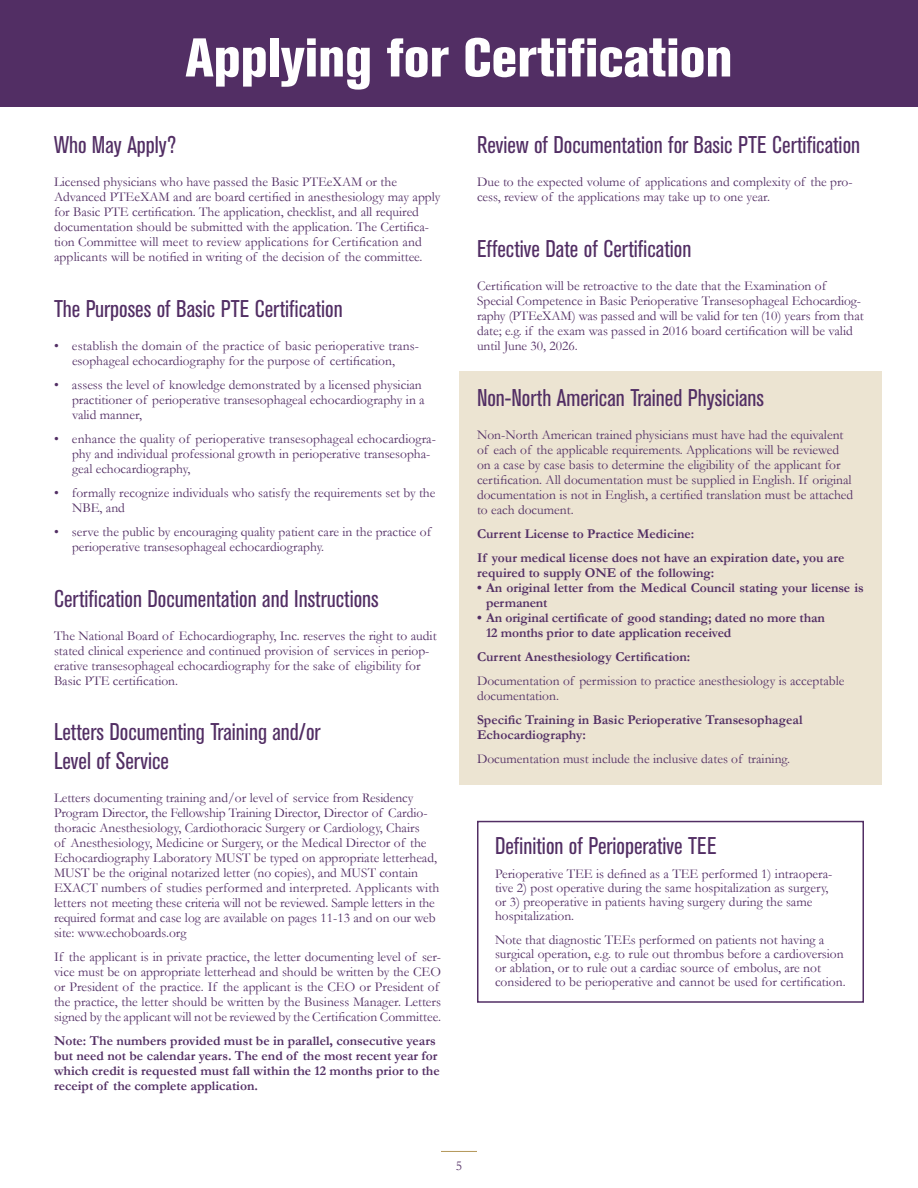
<style>
.page{position:relative;width:918px;height:1188px;background:#fff}
.page>*{position:absolute;margin:0;border:0;box-sizing:border-box;transform-origin:0 0}
.Section_Head{font:800 condensed 54px "Akzidenz Grotesk BE";color:#fff}
.Sub_2{font:condensed 24px/28.8px "Akzidenz Grotesk BE";color:#522e64}
.Body_text{font:13.5px/15px "Garamond";color:#522e64}
.Hang{font:13.5px/15px "Garamond";color:#522e64}
.Body_text_Bold{font:700 13.5px/15px "Garamond";color:#522e64}
.Body_text-2{font:700 13.5px/15px "Garamond";color:#522e64}
.Hang-2{font:700 13.5px/15px "Garamond";letter-spacing:-.005em;color:#522e64}
</style>
<div class="page">
<div style="left:0;top:0;width:918px;height:107px;background:#522e64"></div>
<hr style="left:441px;top:1151px;width:36px;height:1px;background:#b39758">
<div style="left:459px;top:371px;width:423px;height:414px;background:#ece4d2"></div>
<div style="left:477px;top:821px;width:387px;height:182px;border:2px solid #522e64"></div>
<p class="Section_Head" style="left:185px;top:26px;width:549px">Applying for Certification</p>
<p class="Sub_2" style="left:54px;top:131px;width:124px">Who May Apply?</p>
<p class="Body_text" style="left:54px;top:174px;width:388px">Licensed physicians who have passed the Basic PTEeXAM or the Advanced PTEeXAM and are board certified in anesthesiology may apply for Basic PTE certification. The application, checklist, and all required documentation should be submitted with the application. The Certifica&shy;tion Committee will meet to review applications for Certification and applicants will be notified in writing of the decision of the committee.</p>
<p class="Sub_2" style="left:54px;top:295px;width:290px">The Purposes of Basic PTE Certification</p>
<p class="Hang" style="left:54px;top:338px;width:367px;text-align:center">• establish the domain of the practice of basic perioperative trans&shy;esophageal echocardiography for the purpose of certification,</p>
<p class="Hang" style="left:72px;top:377px;width:354px;text-indent:-18px">• assess the level of knowledge demonstrated by a licensed physician practitioner of perioperative transesophageal echocardiography in a valid manner,</p>
<p class="Hang" style="left:72px;top:431px;width:365px;text-indent:-18px">• enhance the quality of perioperative transesophageal echocardiogra&shy;phy and individual professional growth in perioperative transesopha&shy;geal echocardiography,</p>
<p class="Hang" style="left:72px;top:485px;width:365px;text-indent:-18px">• formally recognize individuals who satisfy the requirements set by the<br>NBE, and</p>
<p class="Hang" style="left:72px;top:524px;width:361px;text-indent:-18px">• serve the public by encouraging quality patient care in the practice of perioperative transesophageal echocardiography.</p>
<p class="Sub_2" style="left:54px;top:584px;width:326px">Certification Documentation and Instructions</p>
<p class="Body_text" style="left:54px;top:628px;width:384px">The National Board of Echocardiography, Inc. reserves the right to audit stated clinical experience and continued provision of services in periop&shy;erative transesophageal echocardiography for the sake of eligibility for Basic PTE certification.</p>
<p class="Sub_2" style="left:54px;top:718px;width:268px">Letters Documenting Training and/or<br>Level of Service</p>
<p class="Body_text" style="left:54px;top:790px;width:387px">Letters documenting training and/or level of service from Residency Program Director, the Fellowship Training Director, Director of Cardio&shy;thoracic Anesthesiology, Cardiothoracic Surgery or Cardiology, Chairs<br>of Anesthesiology, Medicine or Surgery, or the Medical Director of the Echocardiography Laboratory MUST be typed on appropriate letterhead, MUST be the original notarized letter (no copies), and MUST contain EXACT numbers of studies performed and interpreted. Applicants with letters not meeting these criteria will not be reviewed. Sample letters in the required format and case log are available on pages 11-13 and on our web site: www.echoboards.org</p>
<p class="Body_text" style="left:54px;top:949px;width:389px">If the applicant is in private practice, the letter documenting level of ser&shy;vice must be on appropriate letterhead and should be written by the CEO or President of the practice. If the applicant is the CEO or President of the practice, the letter should be written by the Business Manager. Letters signed by the applicant will not be reviewed by the Certification Committee.</p>
<p class="Body_text-2" style="left:54px;top:1033px;width:387px">Note: The numbers provided must be in parallel, consecutive years but need not be calendar years. The end of the most recent year for which credit is requested must fall within the 12 months prior to the receipt of the complete application.</p>
<p class="Sub_2" style="left:477px;top:131px;width:385px">Review of Documentation for Basic PTE Certification</p>
<p class="Body_text" style="left:477px;top:174px;width:377px">Due to the expected volume of applications and complexity of the pro&shy;cess, review of the applications may take up to one year.</p>
<p class="Sub_2" style="left:477px;top:235px;width:216px">Effective Date of Certification</p>
<p class="Body_text" style="left:477px;top:278px;width:388px">Certification will be retroactive to the date that the Examination of Special Competence in Basic Perioperative Transesophageal Echocardiog&shy;raphy (PTEeXAM) was passed and will be valid for ten (10) years from that date; e.g. if the exam was passed in 2016 board certification will be valid until June 30, 2026.</p>
<p class="Sub_2" style="left:477px;top:383px;width:289px">Non-North American Trained Physicians</p>
<p class="Body_text" style="left:477px;top:427px;width:378px">Non-North American trained physicians must have had the equivalent of each of the applicable requirements. Applications will be reviewed on a case by case basis to determine the eligibility of the applicant for certification. All documentation must be supplied in English. If original documentation is not in English, a certified translation must be attached to each document.</p>
<p class="Body_text_Bold" style="left:477px;top:526px;width:219px">Current License to Practice Medicine:</p>
<p class="Body_text_Bold" style="left:477px;top:550px;width:369px">If your medical license does not have an expiration date, you are required to supply ONE of the following:</p>
<p class="Hang-2" style="left:486px;top:580px;width:379px;text-indent:-9px">• An original letter from the Medical Council stating your license is permanent</p>
<p class="Hang-2" style="left:486px;top:610px;width:340px;text-indent:-9px">• An original certificate of good standing; dated no more than<br>12 months prior to date application received</p>
<p class="Body_text_Bold" style="left:477px;top:649px;width:215px">Current Anesthesiology Certification:</p>
<p class="Body_text" style="left:477px;top:673px;width:369px">Documentation of permission to practice anesthesiology is acceptable documentation.</p>
<p class="Body_text_Bold" style="left:477px;top:712px;width:327px">Specific Training in Basic Perioperative Transesophageal<br>Echocardiography:</p>
<p class="Body_text" style="left:477px;top:751px;width:314px">Documentation must include the inclusive dates of training.</p>
<p class="Sub_2" style="left:495px;top:832px;width:223px">Definition of Perioperative TEE</p>
<p class="Body_text" style="left:495px;top:866px;width:338px;line-height:14.2px">Perioperative TEE is defined as a TEE performed 1) intraopera&shy;tive 2) post operative during the same hospitalization as surgery, or 3) preoperative in patients having surgery during the same hospitalization.</p>
<p class="Body_text" style="left:495px;top:932px;width:352px;line-height:14.2px">Note that diagnostic TEEs performed on patients not having a surgical operation, e.g. to rule out thrombus before a cardioversion or ablation, or to rule out a cardiac source of embolus, are not considered to be perioperative and cannot be used for certification.</p>
<p class="Body_text" style="left:456px;top:1158px;width:8px">5</p>
</div>
